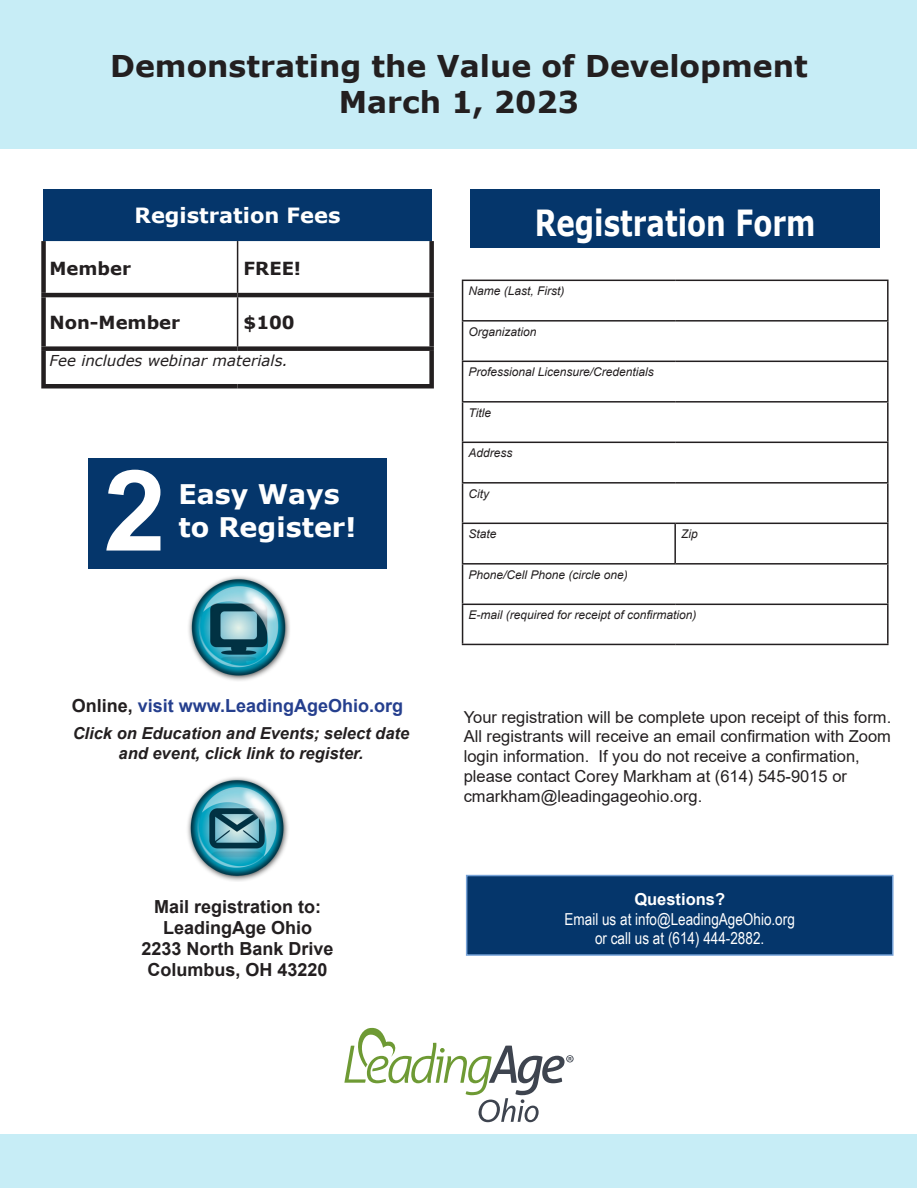
<style>
.page{position:relative;width:918px;height:1188px;background:#fff}
.page>*{position:absolute;margin:0;border:0;box-sizing:border-box;transform-origin:0 0}
.t1{font:700 112.5px "Arial";color:#fff}
.t2{font:700 36px "Verdana";color:#fff;scale:.77 1}
.Company_Name{font:700 30px "Verdana";color:#231f20}
.t3{font:700 27px "Verdana";color:#fff}
.t4{font:700 21px "Verdana";color:#fff}
.Company_Name-2{font:700 18px "Arial";color:#231f20}
.Company_Name-3{font:700 18px "Arial";color:#253f8e}
.t5{font:700 18px "Verdana";color:#231f20}
.Company_Name-4{font:16.5px/19.8px "Arial";color:#231f20}
.Company_Name-5{font:italic 700 16.5px/19.8px "Arial";color:#231f20;text-align:center}
.Company_Name-6{font:16.5px "Arial Narrow";color:#fff}
.Company_Name-7{font:700 16.5px "Arial";color:#fff}
.t6{font:italic 15px "Verdana";color:#231f20}
.t7{font:italic 12px "Arial";color:#231f20}
.s1{color:#231f20}
</style>
<div class="page">
<div style="left:44px;top:189px;width:388px;height:52px;background:#05366b"></div>
<svg style="left:46px;top:241px;width:191px;height:105px"></svg>
<svg style="left:238px;top:241px;width:191px;height:105px"></svg>
<hr style="left:237px;top:241px;width:1px;height:52px;background:#231f20">
<hr style="left:237px;top:297px;width:1px;height:49px;background:#231f20">
<div style="left:41px;top:241px;width:5px;height:52px;background:#231f20"></div>
<div style="left:429px;top:241px;width:5px;height:52px;background:#231f20"></div>
<hr style="left:41px;top:293px;width:197px;height:4px;background:#231f20">
<div style="left:41px;top:297px;width:5px;height:49px;background:#231f20"></div>
<hr style="left:238px;top:293px;width:196px;height:4px;background:#231f20">
<div style="left:429px;top:297px;width:5px;height:49px;background:#231f20"></div>
<div style="left:41px;top:346px;width:197px;height:5px;background:#231f20"></div>
<div style="left:41px;top:351px;width:5px;height:33px;background:#231f20"></div>
<div style="left:238px;top:346px;width:196px;height:5px;background:#231f20"></div>
<div style="left:429px;top:351px;width:5px;height:33px;background:#231f20"></div>
<hr style="left:41px;top:384px;width:197px;height:4px;background:#231f20">
<hr style="left:238px;top:384px;width:196px;height:4px;background:#231f20">
<div style="left:471px;top:189px;width:409px;height:59px;background:#05366b"></div>
<hr style="left:462px;top:320px;width:213px;height:2px;background:#231f20">
<hr style="left:675px;top:320px;width:214px;height:2px;background:#231f20">
<hr style="left:462px;top:361px;width:213px;height:1px;background:#231f20">
<hr style="left:675px;top:361px;width:214px;height:1px;background:#231f20">
<hr style="left:462px;top:401px;width:213px;height:2px;background:#231f20">
<hr style="left:675px;top:401px;width:214px;height:2px;background:#231f20">
<hr style="left:462px;top:442px;width:213px;height:1px;background:#231f20">
<hr style="left:675px;top:442px;width:214px;height:1px;background:#231f20">
<hr style="left:462px;top:482px;width:213px;height:2px;background:#231f20">
<hr style="left:675px;top:482px;width:214px;height:2px;background:#231f20">
<hr style="left:675px;top:523px;width:214px;height:1px;background:#231f20">
<hr style="left:462px;top:523px;width:213px;height:1px;background:#231f20">
<hr style="left:462px;top:563px;width:213px;height:2px;background:#231f20">
<hr style="left:675px;top:563px;width:214px;height:2px;background:#231f20">
<hr style="left:462px;top:604px;width:213px;height:1px;background:#231f20">
<hr style="left:675px;top:604px;width:214px;height:1px;background:#231f20">
<hr style="left:462px;top:644px;width:213px;height:1px;background:#231f20">
<hr style="left:675px;top:644px;width:214px;height:1px;background:#231f20">
<hr style="left:887px;top:524px;width:2px;height:39px;background:#231f20">
<hr style="left:462px;top:280px;width:213px;height:1px;background:#231f20">
<hr style="left:462px;top:281px;width:1px;height:39px;background:#231f20">
<hr style="left:675px;top:280px;width:214px;height:1px;background:#231f20">
<hr style="left:887px;top:281px;width:2px;height:39px;background:#231f20">
<hr style="left:462px;top:322px;width:1px;height:39px;background:#231f20">
<hr style="left:887px;top:322px;width:2px;height:39px;background:#231f20">
<hr style="left:462px;top:362px;width:1px;height:39px;background:#231f20">
<hr style="left:887px;top:362px;width:2px;height:39px;background:#231f20">
<hr style="left:462px;top:403px;width:1px;height:39px;background:#231f20">
<hr style="left:887px;top:403px;width:2px;height:39px;background:#231f20">
<hr style="left:462px;top:443px;width:1px;height:39px;background:#231f20">
<hr style="left:887px;top:443px;width:2px;height:39px;background:#231f20">
<hr style="left:462px;top:484px;width:1px;height:39px;background:#231f20">
<hr style="left:887px;top:484px;width:2px;height:39px;background:#231f20">
<hr style="left:462px;top:524px;width:1px;height:39px;background:#231f20">
<hr style="left:674px;top:524px;width:2px;height:39px;background:#231f20">
<hr style="left:462px;top:565px;width:1px;height:39px;background:#231f20">
<hr style="left:887px;top:565px;width:2px;height:39px;background:#231f20">
<hr style="left:462px;top:605px;width:1px;height:39px;background:#231f20">
<hr style="left:887px;top:605px;width:2px;height:39px;background:#231f20">
<div style="left:1px;top:1px;width:916px;height:148px;background:#c7edf6"></div>
<div style="left:1px;top:1134px;width:916px;height:53px;background:#c7edf6"></div>
<div style="left:467px;top:876px;width:426px;height:79px;background:#05366b"></div>
<div style="left:466px;top:875px;width:428px;height:81px;border:2px solid #76a2d7"></div>
<img style="left:187px;top:777px;width:101px;height:104px">
<img style="left:188px;top:576px;width:102px;height:105px">
<div style="left:88px;top:459px;width:299px;height:110px;background:#05366b"></div>
<svg style="left:344px;top:1028px;width:230px;height:94px"></svg>
<p class="Company_Name" style="left:110px;top:45px;width:699px">Demonstrating the Value of Development</p>
<p class="Company_Name" style="left:339px;top:81px;width:242px">March 1, 2023</p>
<p class="t4" style="left:135px;top:201px;width:208px">Registration Fees</p>
<p class="t5" style="left:50px;top:256px;width:83px">Member</p>
<p class="t5" style="left:244px;top:256px;width:59px">FREE!</p>
<p class="t5" style="left:50px;top:309px;width:132px">Non-Member</p>
<p class="t5" style="left:244px;top:309px;width:53px">$100</p>
<p class="t6" style="left:50px;top:350px;width:240px">Fee includes webinar materials.</p>
<p class="t1" style="left:104px;top:432px;width:64px">2</p>
<p class="t3" style="left:178px;top:476px;width:163px">Easy Ways</p>
<p class="t3" style="left:178px;top:508px;width:179px">to Register!</p>
<p class="Company_Name-3" style="left:72px;top:693px;width:333px"><span class="s1">Online,</span> visit www.LeadingAgeOhio.org</p>
<p class="Company_Name-5" style="left:73px;top:724px;width:338px">Click on Education and Events; select date and event, click link to register.</p>
<p class="Company_Name-2" style="left:154px;top:894px;width:169px">Mail registration to:</p>
<p class="Company_Name-2" style="left:163px;top:915px;width:151px">LeadingAge Ohio</p>
<p class="Company_Name-2" style="left:142px;top:936px;width:194px">2233 North Bank Drive</p>
<p class="Company_Name-2" style="left:148px;top:957px;width:182px">Columbus, OH 43220</p>
<p class="t2" style="left:535px;top:197px;width:366px">Registration Form</p>
<p class="t7" style="left:469px;top:283px;width:98px">Name (Last, First)</p>
<p class="t7" style="left:469px;top:324px;width:70px">Organization</p>
<p class="t7" style="left:469px;top:364px;width:187px">Professional Licensure/Credentials</p>
<p class="t7" style="left:469px;top:405px;width:24px">Title</p>
<p class="t7" style="left:469px;top:445px;width:46px">Address</p>
<p class="t7" style="left:469px;top:486px;width:22px">City</p>
<p class="t7" style="left:469px;top:526px;width:30px">State</p>
<p class="t7" style="left:681px;top:526px;width:18px">Zip</p>
<p class="t7" style="left:469px;top:567px;width:161px">Phone/Cell Phone (circle one)</p>
<p class="t7" style="left:469px;top:607px;width:230px">E-mail (required for receipt of confirmation)</p>
<p class="Company_Name-4" style="left:464px;top:707px;width:429px">Your registration will be complete upon receipt of this form.<br>All registrants will receive an email confirmation with Zoom login information. If you do not receive a confirmation, please contact Corey Markham at (614) 545-9015 or cmarkham@leadingageohio.org.</p>
<p class="Company_Name-7" style="left:634px;top:887px;width:92px">Questions?</p>
<p class="Company_Name-6" style="left:565px;top:907px;width:232px">Email us at info@LeadingAgeOhio.org</p>
<p class="Company_Name-6" style="left:595px;top:927px;width:171px">or call us at (614) 444-2882.</p>
</div>
